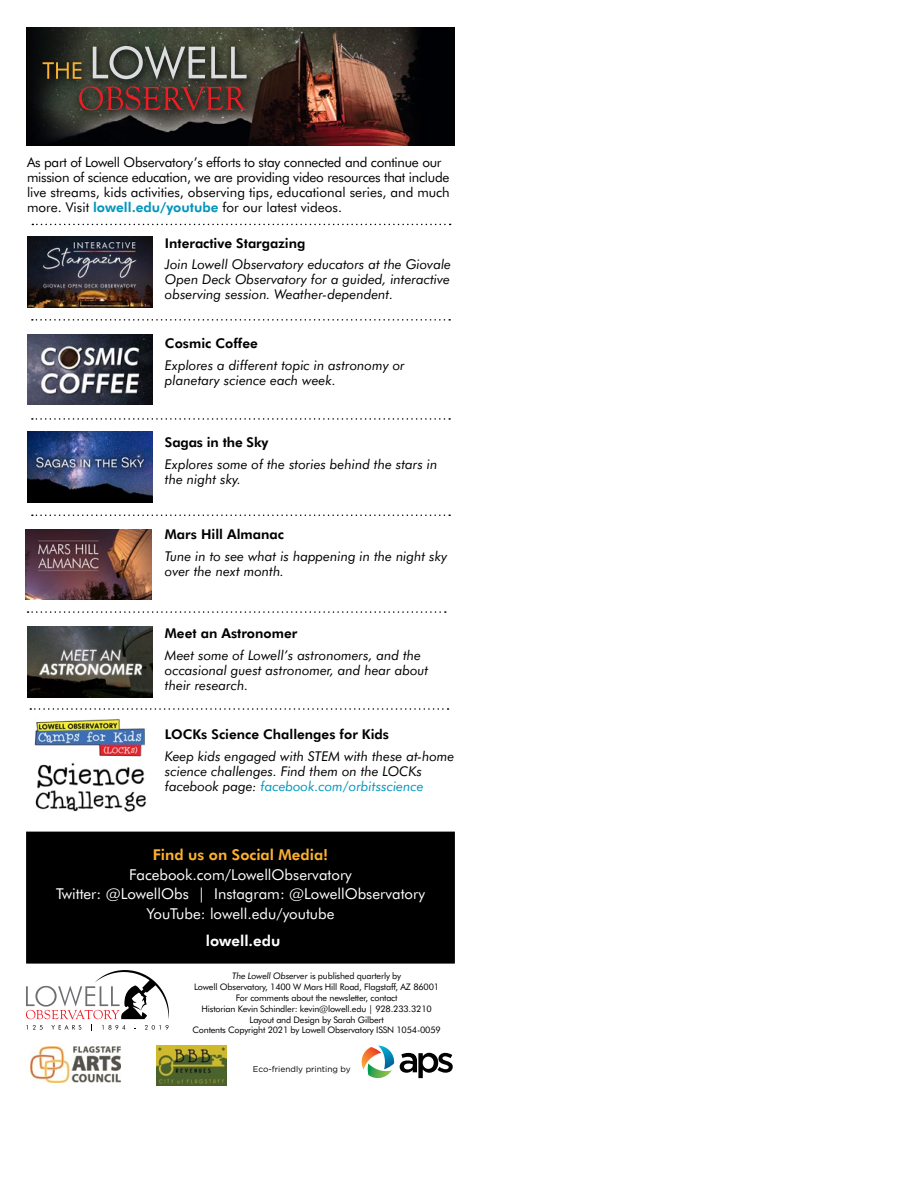
<style>
.page{position:relative;width:918px;height:1188px;background:#fff}
.page>*{position:absolute;margin:0;border:0;box-sizing:border-box;transform-origin:0 0}
.t1{font:15px/19.5px "Futura BT";color:#fff;text-align:center}
.t2{font:800 15px "Futura BT";color:#fcb12e}
.t3{font:800 15px "Futura BT";color:#fff}
.t4{font:italic 13.5px/15px "Futura BT";color:#000}
.t5{font:13.5px/15px "Futura BT";letter-spacing:-.02em;color:#000}
.t6{font:800 13.5px "Futura BT";color:#000}
.t7{font:9px/10.8px "Futura BT";letter-spacing:-.02em;color:#000;text-align:center}
.t8{font:8.4px "Gotham";color:#000}
.s1{font-weight:800;color:#0096bd}
.s2{color:#0096bd}
.s3{font-style:italic}
</style>
<div class="page">
<img style="left:27px;top:627px;width:126px;height:70px">
<img style="left:28px;top:27px;width:427px;height:119px">
<div style="left:27px;top:833px;width:427px;height:129px;background:#000"></div>
<div style="left:26px;top:832px;width:429px;height:132px;border:2px solid #000"></div>
<svg style="left:32px;top:319px;width:418px;height:2px"></svg>
<svg style="left:32px;top:224px;width:419px;height:1px"></svg>
<svg style="left:32px;top:418px;width:418px;height:2px"></svg>
<svg style="left:32px;top:514px;width:418px;height:2px"></svg>
<svg style="left:28px;top:611px;width:418px;height:2px"></svg>
<svg style="left:30px;top:708px;width:419px;height:2px"></svg>
<img style="left:157px;top:1046px;width:69px;height:39px">
<img style="left:31px;top:1046px;width:89px;height:37px">
<svg style="left:37px;top:40px;width:220px;height:81px;background:#393b33"></svg>
<svg style="left:79px;top:86px;width:168px;height:25px;background:#62312c"></svg>
<svg style="left:93px;top:45px;width:154px;height:35px;background:#61655d"></svg>
<svg style="left:43px;top:62px;width:38px;height:17px"></svg>
<svg style="left:26px;top:970px;width:143px;height:61px"></svg>
<svg style="left:361px;top:1046px;width:92px;height:33px"></svg>
<img style="left:27px;top:334px;width:126px;height:71px">
<img style="left:27px;top:237px;width:126px;height:70px">
<img style="left:26px;top:529px;width:126px;height:71px">
<img style="left:34px;top:719px;width:112px;height:93px">
<img style="left:27px;top:432px;width:126px;height:70px">
<p class="t5" style="left:27px;top:155px;width:424px">As part of Lowell Observatory’s efforts to stay connected and continue our mission of science education, we are providing video resources that include live streams, kids activities, observing tips, educational series, and much more. Visit <span class="s1">lowell.edu/youtube</span> for our latest videos.</p>
<p class="t6" style="left:165px;top:235px;width:142px">Interactive Stargazing</p>
<p class="t4" style="left:165px;top:257px;width:288px;text-align:justify">Join Lowell Observatory educators at the Giovale Open Deck Observatory for a guided, interactive observing session. Weather-dependent.</p>
<p class="t6" style="left:165px;top:335px;width:94px">Cosmic Coffee</p>
<p class="t4" style="left:165px;top:357px;width:241px">Explores a different topic in astronomy or planetary science each week.</p>
<p class="t6" style="left:165px;top:434px;width:105px">Sagas in the Sky</p>
<p class="t4" style="left:165px;top:456px;width:274px">Explores some of the stories behind the stars in the night sky.</p>
<p class="t6" style="left:165px;top:526px;width:120px">Mars Hill Almanac</p>
<p class="t4" style="left:165px;top:549px;width:284px">Tune in to see what is happening in the night sky over the next month.</p>
<p class="t6" style="left:165px;top:625px;width:134px">Meet an Astronomer</p>
<p class="t4" style="left:165px;top:648px;width:265px">Meet some of Lowell’s astronomers, and the occasional guest astronomer, and hear about their research.</p>
<p class="t6" style="left:165px;top:726px;width:226px">LOCKs Science Challenges for Kids</p>
<p class="t4" style="left:165px;top:748px;width:291px">Keep kids engaged with STEM with these at-home science challenges. Find them on the LOCKs facebook page: <span class="s2">facebook.com/orbitsscience</span></p>
<p class="t2" style="left:153px;top:846px;width:177px">Find us on Social Media!</p>
<p class="t1" style="left:56px;top:864px;width:370px">Facebook.com/LowellObservatory<br>Twitter: @LowellObs | Instagram: @LowellObservatory<br>YouTube: lowell.edu/youtube</p>
<p class="t3" style="left:206px;top:932px;width:76px">lowell.edu</p>
<p class="t7" style="left:193px;top:971px;width:250px"><span class="s3">The Lowell Observer</span> is published quarterly by<br>Lowell Observatory, 1400 W Mars Hill Road, Flagstaff, AZ 86001<br>For comments about the newsletter, contact<br>Historian Kevin Schindler: kevin@lowell.edu | 928.233.3210<br>Layout and Design by Sarah Gilbert<br>Contents Copyright 2021 by Lowell Observatory ISSN 1054-0059</p>
<p class="t8" style="left:253px;top:1064px;width:99px">Eco-friendly printing by</p>
</div>
